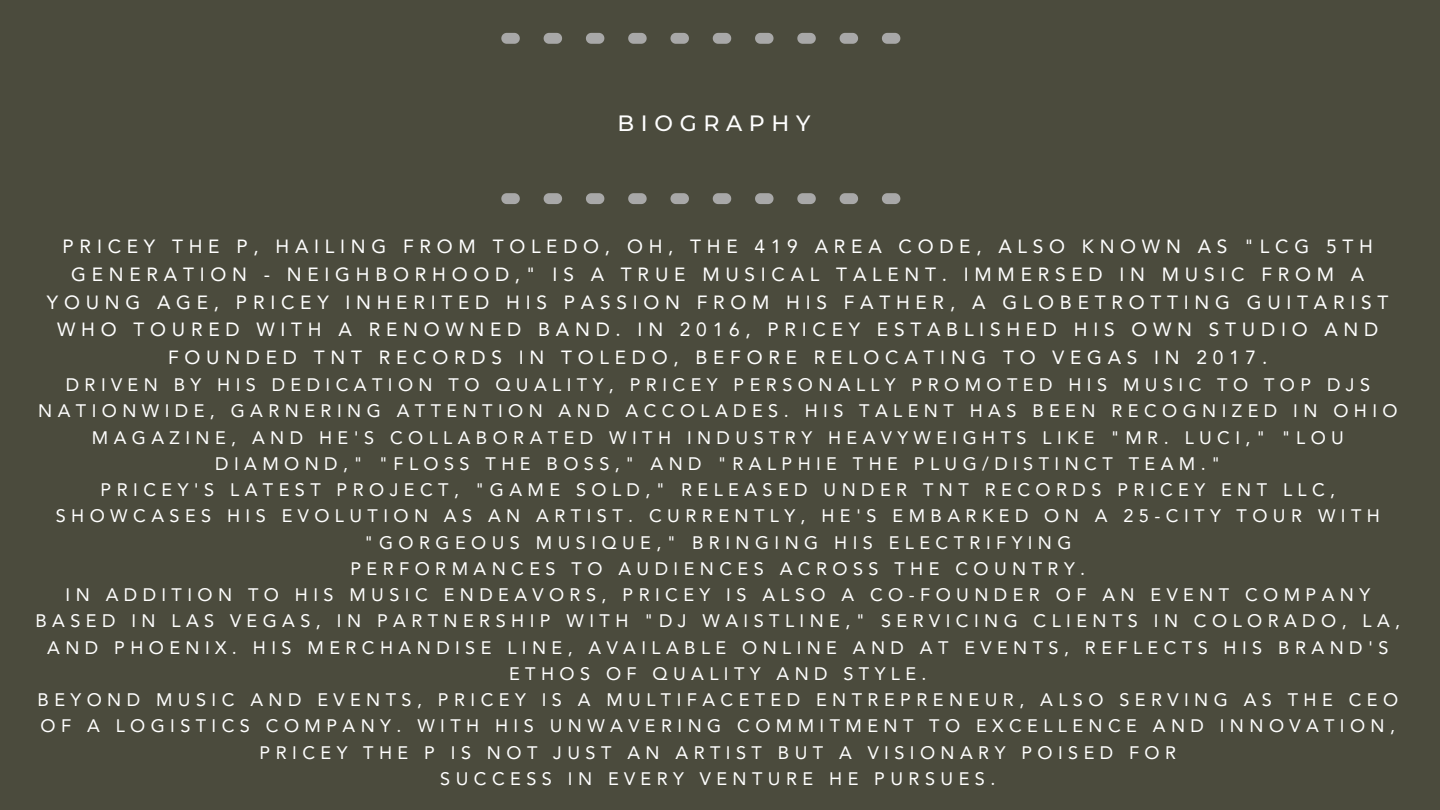
<style>
.page{position:relative;width:1440px;height:810px;background:#4b4b3d}
.page>*{position:absolute;margin:0;border:0;box-sizing:border-box;transform-origin:0 0}
.t1{font:500 22.1px "Montserrat";letter-spacing:.3em;color:#fff}
.t2{font:19.1px/27.8px "Avenir LT Pro";letter-spacing:.3em;color:#fff;text-align:center}
.t3{font:18.1px/26.2px "Avenir LT Pro";letter-spacing:.3em;color:#fff;text-align:center}
</style>
<div class="page">
<svg style="left:501px;top:33px;width:399px;height:11px"></svg>
<svg style="left:501px;top:193px;width:399px;height:11px"></svg>
<p class="t1" style="left:618px;top:109px;width:194px">BIOGRAPHY</p>
<h1 class="t2" style="left:47px;top:234px;width:1343px">PRICEY THE P, HAILING FROM TOLEDO, OH, THE 419 AREA CODE, ALSO KNOWN AS "LCG 5TH GENERATION - NEIGHBORHOOD," IS A TRUE MUSICAL TALENT. IMMERSED IN MUSIC FROM A YOUNG AGE, PRICEY INHERITED HIS PASSION FROM HIS FATHER, A GLOBETROTTING GUITARIST WHO TOURED WITH A RENOWNED BAND. IN 2016, PRICEY ESTABLISHED HIS OWN STUDIO AND FOUNDED TNT RECORDS IN TOLEDO, BEFORE RELOCATING TO VEGAS IN 2017.</h1>
<p class="t3" style="left:38px;top:373px;width:1361px">DRIVEN BY HIS DEDICATION TO QUALITY, PRICEY PERSONALLY PROMOTED HIS MUSIC TO TOP DJS NATIONWIDE, GARNERING ATTENTION AND ACCOLADES. HIS TALENT HAS BEEN RECOGNIZED IN OHIO MAGAZINE, AND HE'S COLLABORATED WITH INDUSTRY HEAVYWEIGHTS LIKE "MR. LUCI," "LOU DIAMOND," "FLOSS THE BOSS," AND "RALPHIE THE PLUG/DISTINCT TEAM."</p>
<p class="t3" style="left:56px;top:478px;width:1326px">PRICEY'S LATEST PROJECT, "GAME SOLD," RELEASED UNDER TNT RECORDS PRICEY ENT LLC,<br>SHOWCASES HIS EVOLUTION AS AN ARTIST. CURRENTLY, HE'S EMBARKED ON A 25-CITY TOUR WITH "GORGEOUS MUSIQUE," BRINGING HIS ELECTRIFYING</p>
<p class="t3" style="left:350px;top:557px;width:736px">PERFORMANCES TO AUDIENCES ACROSS THE COUNTRY.</p>
<p class="t3" style="left:36px;top:583px;width:1366px">IN ADDITION TO HIS MUSIC ENDEAVORS, PRICEY IS ALSO A CO-FOUNDER OF AN EVENT COMPANY BASED IN LAS VEGAS, IN PARTNERSHIP WITH "DJ WAISTLINE," SERVICING CLIENTS IN COLORADO, LA, AND PHOENIX. HIS MERCHANDISE LINE, AVAILABLE ONLINE AND AT EVENTS, REFLECTS HIS BRAND'S ETHOS OF QUALITY AND STYLE.</p>
<p class="t3" style="left:38px;top:688px;width:1362px">BEYOND MUSIC AND EVENTS, PRICEY IS A MULTIFACETED ENTREPRENEUR, ALSO SERVING AS THE CEO<br>OF A LOGISTICS COMPANY. WITH HIS UNWAVERING COMMITMENT TO EXCELLENCE AND INNOVATION,<br>PRICEY THE P IS NOT JUST AN ARTIST BUT A VISIONARY POISED FOR</p>
<p class="t3" style="left:440px;top:767px;width:557px">SUCCESS IN EVERY VENTURE HE PURSUES.</p>
</div>
